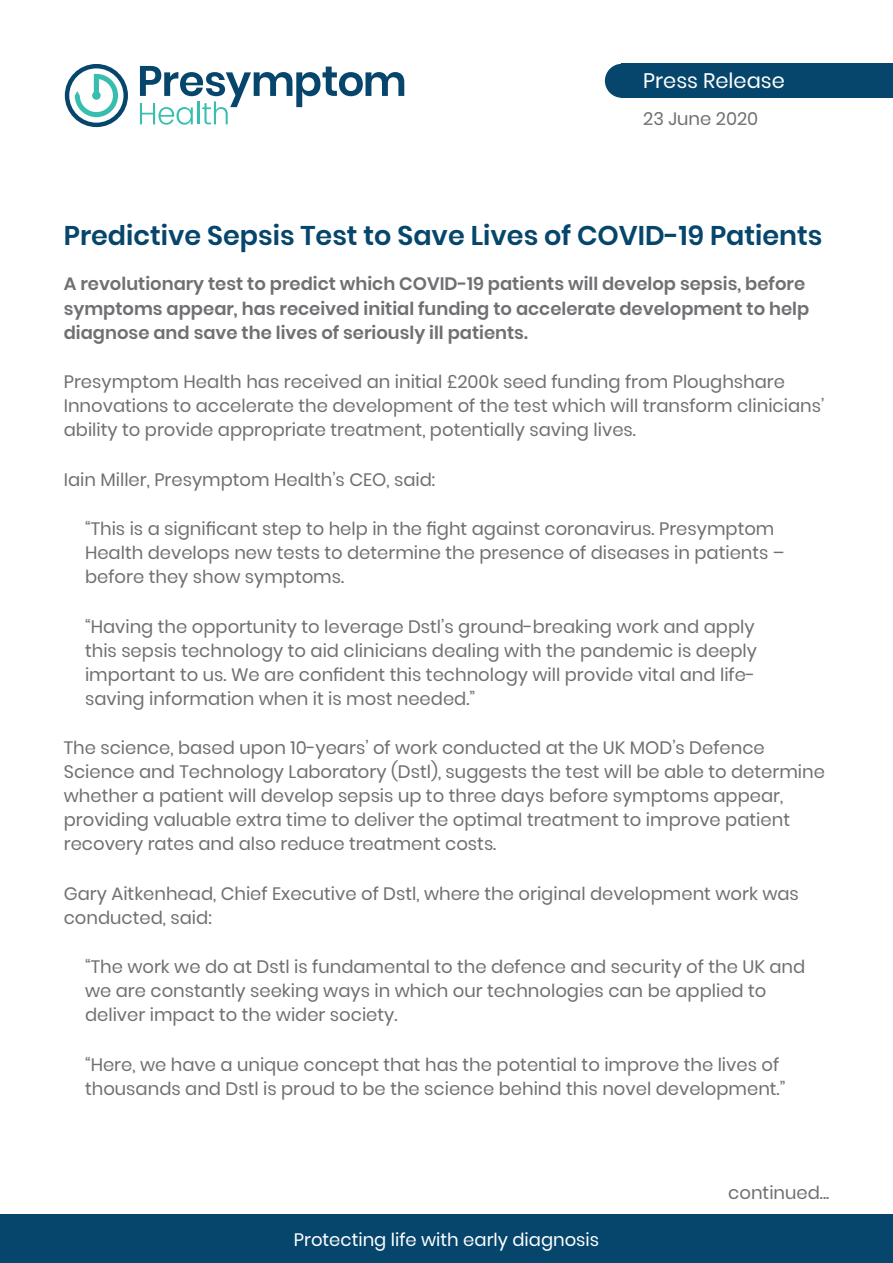
<style>
.page{position:relative;width:893px;height:1263px;background:#fff}
.page>*{position:absolute;margin:0;border:0;box-sizing:border-box;transform-origin:0 0}
.Sub_Title{font:600 27px "Poppins";color:#06466c}
.t1{font:21px "Poppins";color:#fff}
.t2{font:18px/24px "Poppins";color:#6f7073}
.t3{font:600 18px/24px "Poppins";color:#6f7073}
.t4{font:18px "Poppins";color:#fff}
</style>
<div class="page">
<div style="left:0;top:1214px;width:893px;height:49px;background:#06466c"></div>
<div style="left:622px;top:64px;width:271px;height:34px;background:#06466c"></div>
<svg style="left:140px;top:66px;width:264px;height:59px"></svg>
<svg style="left:65px;top:64px;width:63px;height:63px"></svg>
<div style="left:605px;top:64px;width:34px;height:34px;background:#06466c;border-radius:50%"></div>
<p class="t1" style="left:643px;top:68px;width:143px">Press Release</p>
<p class="t2" style="left:643px;top:107px;width:117px">23 June 2020</p>
<p class="Sub_Title" style="left:64px;top:220px;width:760px">Predictive Sepsis Test to Save Lives of COVID-19 Patients</p>
<p class="t3" style="left:64px;top:272px;width:747px">A revolutionary test to predict which COVID-19 patients will develop sepsis, before symptoms appear, has received initial funding to accelerate development to help diagnose and save the lives of seriously ill patients.</p>
<p class="t2" style="left:64px;top:370px;width:762px">Presymptom Health has received an initial £200k seed funding from Ploughshare<br>Innovations to accelerate the development of the test which will transform clinicians’ ability to provide appropriate treatment, potentially saving lives.</p>
<p class="t2" style="left:64px;top:467px;width:373px">Iain Miller, Presymptom Health’s CEO, said:</p>
<p class="t2" style="left:85px;top:517px;width:701px">“This is a significant step to help in the fight against coronavirus. Presymptom<br>Health develops new tests to determine the presence of diseases in patients – before they show symptoms.</p>
<p class="t2" style="left:85px;top:614px;width:673px">“Having the opportunity to leverage Dstl’s ground-breaking work and apply this sepsis technology to aid clinicians dealing with the pandemic is deeply important to us. We are confident this technology will provide vital and life&shy;saving information when it is most needed.”</p>
<p class="t2" style="left:64px;top:736px;width:763px">The science, based upon 10-years’ of work conducted at the UK MOD’s Defence Science and Technology Laboratory (Dstl), suggests the test will be able to determine whether a patient will develop sepsis up to three days before symptoms appear, providing valuable extra time to deliver the optimal treatment to improve patient recovery rates and also reduce treatment costs.</p>
<p class="t2" style="left:64px;top:881px;width:737px">Gary Aitkenhead, Chief Executive of Dstl, where the original development work was conducted, said:</p>
<p class="t2" style="left:85px;top:955px;width:722px">“The work we do at Dstl is fundamental to the defence and security of the UK and we are constantly seeking ways in which our technologies can be applied to deliver impact to the wider society.</p>
<p class="t2" style="left:85px;top:1052px;width:702px">“Here, we have a unique concept that has the potential to improve the lives of thousands and Dstl is proud to be the science behind this novel development.”</p>
<p class="t4" style="left:294px;top:1229px;width:307px">Protecting life with early diagnosis</p>
<p class="t2" style="left:728px;top:1181px;width:102px">continued...</p>
</div>
